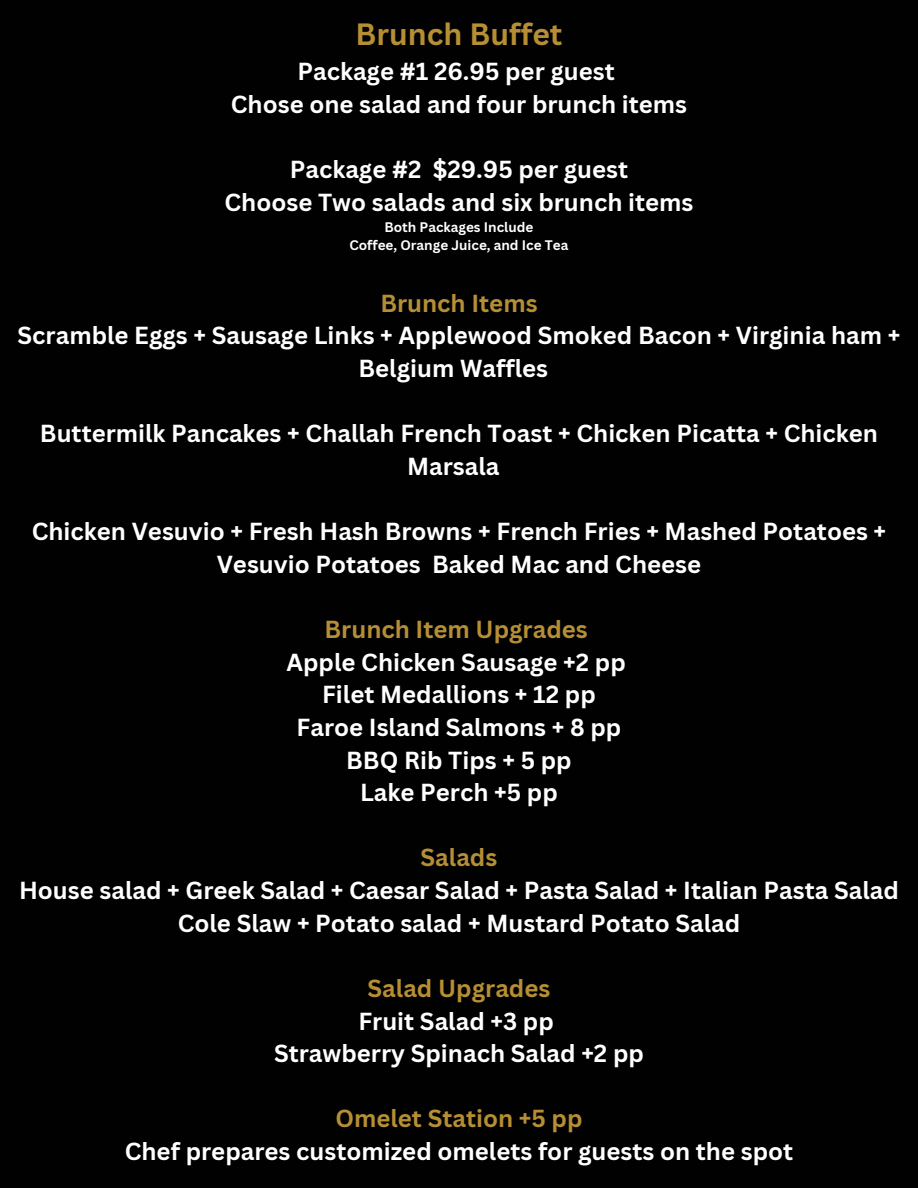
<style>
.page{position:relative;width:918px;height:1188px;background:#020101}
.page>*{position:absolute;margin:0;border:0;box-sizing:border-box;transform-origin:0 0}
.t1{font:700 30px "Canva Sans";color:#b68f34}
.t2{font:700 24px/32.7px "Canva Sans";color:#fff;text-align:center}
.t3{font:700 24px "Canva Sans";color:#b68f34}
.t4{font:700 13.5px "Canva Sans";color:#fff}
</style>
<div class="page">
<p class="t1" style="left:356px;top:13px;width:208px">Brunch Buffet</p>
<p class="t2" style="left:297px;top:54px;width:319px">Package #1 26.95 per guest</p>
<p class="t2" style="left:231px;top:87px;width:458px">Chose one salad and four brunch items</p>
<p class="t2" style="left:290px;top:152px;width:340px">Package #2 $29.95 per guest</p>
<p class="t2" style="left:224px;top:185px;width:471px">Choose Two salads and six brunch items</p>
<p class="t4" style="left:384px;top:217px;width:150px">Both Packages Include</p>
<p class="t4" style="left:349px;top:235px;width:220px">Coffee, Orange Juice, and Ice Tea</p>
<p class="t3" style="left:380px;top:286px;width:159px">Brunch Items</p>
<p class="t2" style="left:18px;top:319px;width:884px">Scramble Eggs + Sausage Links + Applewood Smoked Bacon + Virginia ham +<br>Belgium Waffles</p>
<p class="t2" style="left:40px;top:417px;width:840px">Buttermilk Pancakes + Challah French Toast + Chicken Picatta + Chicken<br>Marsala</p>
<p class="t2" style="left:32px;top:514px;width:856px">Chicken Vesuvio + Fresh Hash Browns + French Fries + Mashed Potatoes +<br>Vesuvio Potatoes Baked Mac and Cheese</p>
<p class="t3" style="left:325px;top:612px;width:265px">Brunch Item Upgrades</p>
<p class="t2" style="left:286px;top:645px;width:341px">Apple Chicken Sausage +2 pp</p>
<p class="t2" style="left:322px;top:678px;width:275px">Filet Medallions + 12 pp</p>
<p class="t2" style="left:297px;top:710px;width:326px">Faroe Island Salmons + 8 pp</p>
<p class="t2" style="left:346px;top:743px;width:227px">BBQ Rib Tips + 5 pp</p>
<p class="t2" style="left:360px;top:775px;width:199px">Lake Perch +5 pp</p>
<p class="t3" style="left:421px;top:841px;width:78px">Salads</p>
<p class="t2" style="left:19px;top:873px;width:881px">House salad + Greek Salad + Caesar Salad + Pasta Salad + Italian Pasta Salad<br>Cole Slaw + Potato salad + Mustard Potato Salad</p>
<p class="t3" style="left:368px;top:971px;width:184px">Salad Upgrades</p>
<p class="t2" style="left:358px;top:1004px;width:197px">Fruit Salad +3 pp</p>
<p class="t2" style="left:274px;top:1036px;width:371px">Strawberry Spinach Salad +2 pp</p>
<p class="t3" style="left:335px;top:1102px;width:249px">Omelet Station +5 pp</p>
<p class="t2" style="left:125px;top:1134px;width:670px">Chef prepares customized omelets for guests on the spot</p>
</div>
